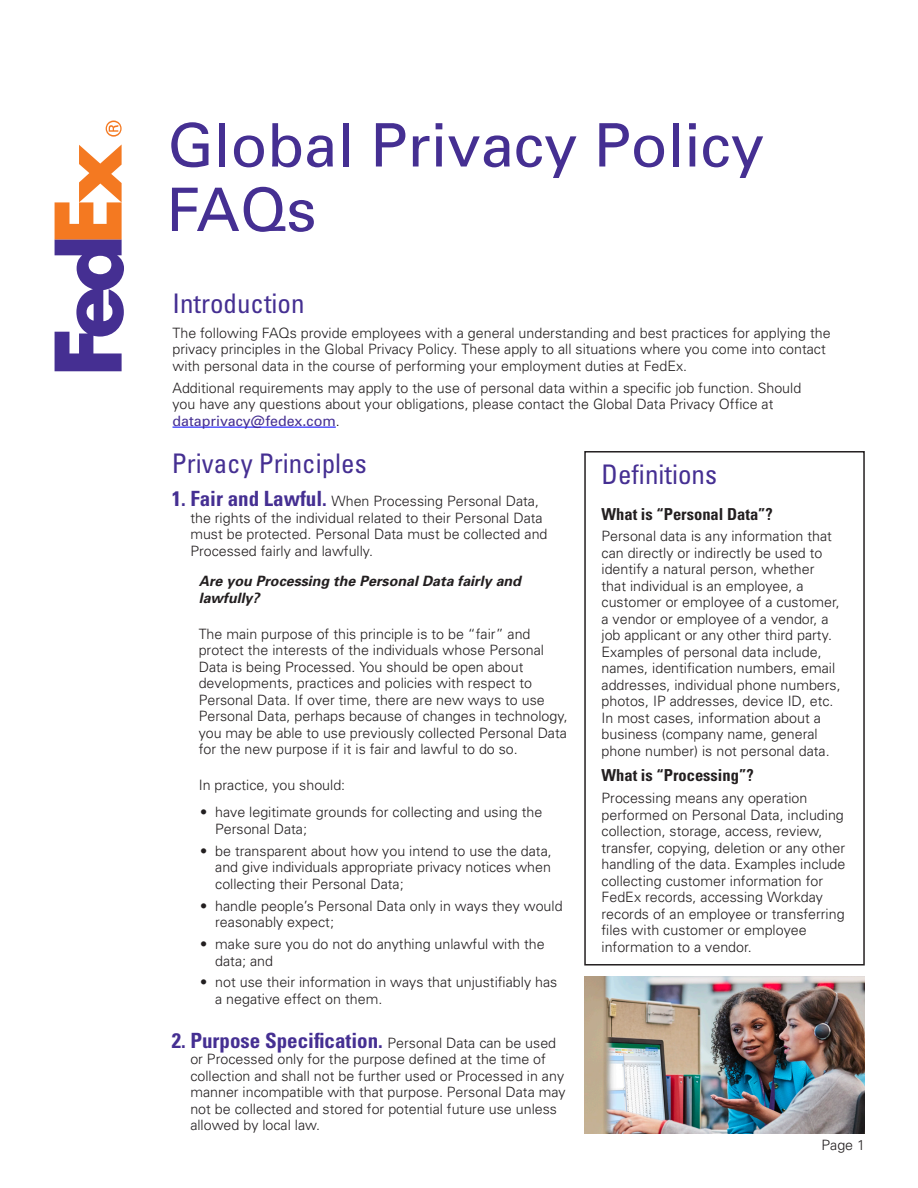
<style>
.page{position:relative;width:918px;height:1188px;background:#fff}
.page>*{position:absolute;margin:0;border:0;box-sizing:border-box;transform-origin:0 0}
.t1{font:60px "Univers";color:#452f92}
.purple_headers{font:condensed 27px "Univers";color:#452f92}
.main_text{font:700 condensed 21px "Univers";color:#452f92}
.black_subheads{font:700 condensed 16.5px "Univers";color:#231f20}
.main_text-2{font:300 14.25px/16.5px "Univers";color:#231f20}
.In_practice_text{font:300 14.25px/16.5px "Univers";color:#231f20}
.indent_question_text{font:italic 700 14.25px/16.5px "Univers";color:#231f20}
.s1{font-weight:400;color:#452f92}
.s2{color:#000}
.s3{font-weight:700;font-stretch:condensed;font-size:21px;color:#452f92}
.s4{font-weight:300;font-stretch:normal;font-size:14.25px;color:#231f20}
</style>
<div class="page">
<div style="left:584px;top:451px;width:281px;height:515px;border:2px solid #231f20"></div>
<svg style="left:106px;top:121px;width:16px;height:16px"></svg>
<svg style="left:55px;top:145px;width:69px;height:226px"></svg>
<hr style="left:172px;top:427px;width:164px;height:1px;background:#00f">
<img style="left:584px;top:976px;width:281px;height:158px">
<p class="t1" style="left:167px;top:110px;width:598px">Global Privacy Policy</p>
<p class="t1" style="left:167px;top:175px;width:151px">FAQs</p>
<p class="purple_headers" style="left:172px;top:286px;width:134px">Introduction</p>
<p class="main_text-2" style="left:172px;top:325px;width:660px">The following FAQs provide employees with a general understanding and best practices for applying the privacy principles in the Global Privacy Policy. These apply to all situations where you come into contact with personal data in the course of performing your employment duties at FedEx.</p>
<p class="main_text-2" style="left:172px;top:379px;width:630px">Additional requirements may apply to the use of personal data within a specific job function. Should you have any questions about your obligations, please contact the Global Data Privacy Office at <span class="s1">dataprivacy@fedex.com</span><span class="s2">.</span></p>
<p class="purple_headers" style="left:172px;top:447px;width:196px">Privacy Principles</p>
<p class="main_text-2" style="left:190px;top:493px;width:359px;text-indent:-19px"><span class="s3">1. Fair and Lawful.</span> When Processing Personal Data, the rights of the individual related to their Personal Data must be protected. Personal Data must be collected and Processed fairly and lawfully.</p>
<p class="indent_question_text" style="left:199px;top:573px;width:324px">Are you Processing the Personal Data fairly and lawfully?</p>
<p class="In_practice_text" style="left:199px;top:625px;width:371px">The main purpose of this principle is to be “fair” and protect the interests of the individuals whose Personal Data is being Processed. You should be open about developments, practices and policies with respect to Personal Data. If over time, there are new ways to use Personal Data, perhaps because of changes in technology, you may be able to use previously collected Personal Data for the new purpose if it is fair and lawful to do so.</p>
<p class="In_practice_text" style="left:199px;top:777px;width:148px">In practice, you should:</p>
<p class="main_text-2" style="left:215px;top:804px;width:329px;text-indent:-15px">• have legitimate grounds for collecting and using the<br>Personal Data;</p>
<p class="main_text-2" style="left:215px;top:842px;width:338px;text-align:justify;text-indent:-15px">• be transparent about how you intend to use the data, and give individuals appropriate privacy notices when collecting their Personal Data;</p>
<p class="main_text-2" style="left:215px;top:897px;width:349px;text-indent:-15px">• handle people’s Personal Data only in ways they would reasonably expect;</p>
<p class="main_text-2" style="left:215px;top:936px;width:331px;text-indent:-15px">• make sure you do not do anything unlawful with the data; and</p>
<p class="main_text-2" style="left:215px;top:974px;width:344px;text-indent:-15px">• not use their information in ways that unjustifiably has a negative effect on them.</p>
<p class="main_text" style="left:172px;top:1027px;width:386px">2. Purpose Specification. <span class="s4">Personal Data can be used</span></p>
<p class="main_text-2" style="left:190px;top:1051px;width:377px">or Processed only for the purpose defined at the time of collection and shall not be further used or Processed in any manner incompatible with that purpose. Personal Data may not be collected and stored for potential future use unless allowed by local law.</p>
<p class="purple_headers" style="left:602px;top:457px;width:117px">Definitions</p>
<p class="black_subheads" style="left:602px;top:504px;width:173px">What is “Personal Data”?</p>
<p class="main_text-2" style="left:602px;top:528px;width:241px">Personal data is any information that can directly or indirectly be used to identify a natural person, whether that individual is an employee, a customer or employee of a customer, a vendor or employee of a vendor, a job applicant or any other third party.<br>Examples of personal data include, names, identification numbers, email addresses, individual phone numbers, photos, IP addresses, device ID, etc.<br>In most cases, information about a business (company name, general phone number) is not personal data.</p>
<p class="black_subheads" style="left:602px;top:765px;width:154px">What is “Processing”?</p>
<p class="main_text-2" style="left:602px;top:790px;width:245px">Processing means any operation performed on Personal Data, including collection, storage, access, review, transfer, copying, deletion or any other handling of the data. Examples include collecting customer information for FedEx records, accessing Workday records of an employee or transferring files with customer or employee information to a vendor.</p>
<p class="main_text-2" style="left:822px;top:1136px;width:45px">Page 1</p>
</div>
